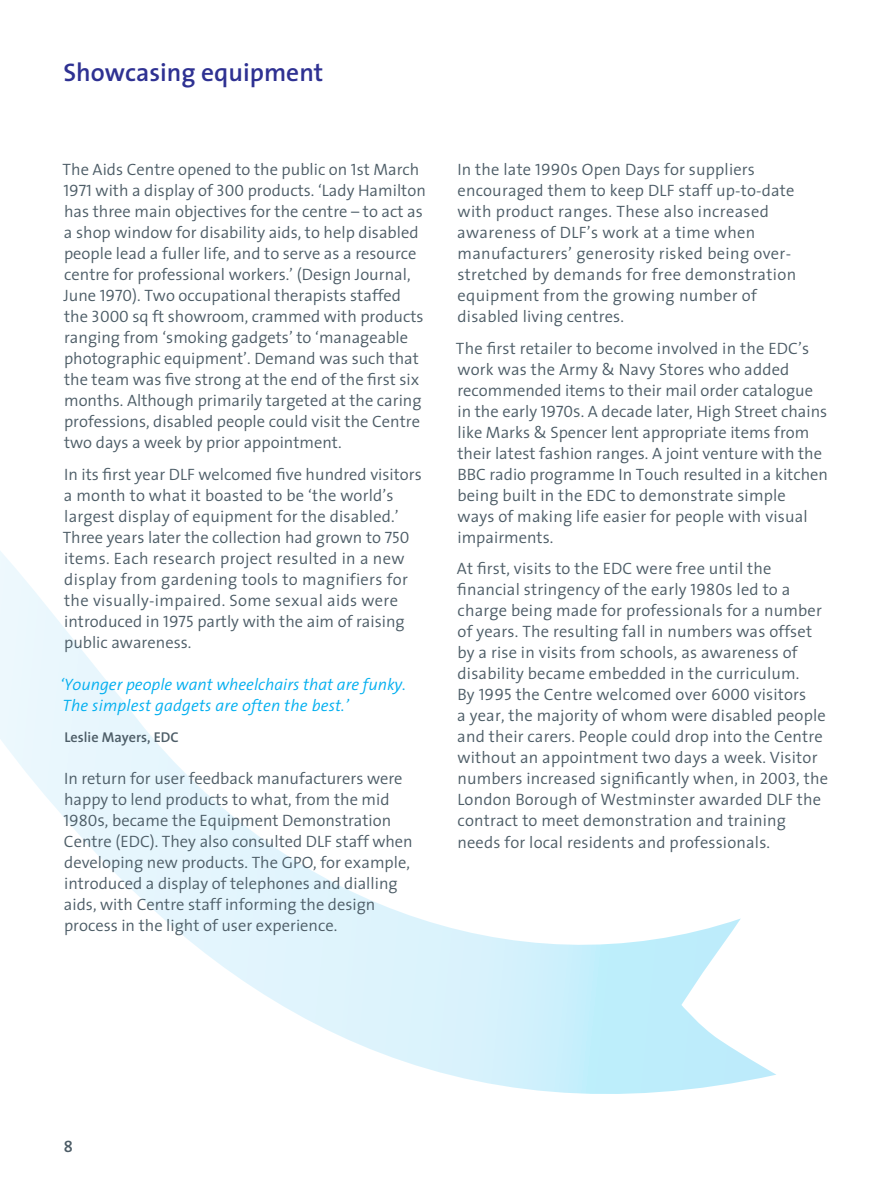
<style>
.page{position:relative;width:893px;height:1191px;background:#fff}
.page>*{position:absolute;margin:0;border:0;box-sizing:border-box;transform-origin:0 0}
.t1{font:600 25.5px "The Sans";color:#2e3192}
.t2{font:300 16.5px/21px "The Sans";color:#4c5c66}
.t3{font:300 16.5px/21px "The Sans";letter-spacing:.02em;color:#4c5c66}
.t4{font:italic 300 16.5px/21px "The Sans";color:#00aeef}
.t5{font:16.5px "The Sans Semi Bold Caps";color:#4c5c66}
.t6{font:600 14.25px "The Sans";color:#4c5c66}
.s1{font-family:"The Sans Semi Light Caps";font-weight:400}
</style>
<div class="page">
<svg style="left:0;top:551px;width:776px;height:543px"></svg>
<h1 class="t1" style="left:63px;top:51px;width:262px">Showcasing equipment</h1>
<p class="t2" style="left:63px;top:158px;width:365px">The Aids Centre opened to the public on <span class="s1">1</span>st March <span class="s1">1971</span> with a display of <span class="s1">300</span> products. ‘Lady Hamilton has three main objectives for the centre – to act as a shop window for disability aids, to help disabled people lead a fuller life, and to serve as a resource centre for professional workers.’ (Design Journal, June <span class="s1">1970</span>). Two occupational therapists staffed the <span class="s1">3000</span> sq ft showroom, crammed with products ranging from ‘smoking gadgets’ to ‘manageable photographic equipment’. Demand was such that the team was five strong at the end of the first six months. Although primarily targeted at the caring professions, disabled people could visit the Centre two days a week by prior appointment.</p>
<p class="t2" style="left:63px;top:463px;width:361px">In its first year DLF welcomed five hundred visitors a month to what it boasted to be ‘the world’s largest display of equipment for the disabled.’ Three years later the collection had grown to <span class="s1">750 </span>items. Each research project resulted in a new display from gardening tools to magnifiers for the visually-impaired. Some sexual aids were introduced in <span class="s1">1975</span> partly with the aim of raising public awareness.</p>
<p class="t4" style="left:60px;top:673px;width:347px">‘Younger people want wheelchairs that are funky.<br>The simplest gadgets are often the best.’</p>
<p class="t6" style="left:64px;top:725px;width:116px">Leslie Mayers, EDC</p>
<p class="t2" style="left:63px;top:767px;width:351px">In return for user feedback manufacturers were happy to lend products to what, from the mid <span class="s1">1980s</span>, became the Equipment Demonstration Centre (EDC). They also consulted DLF staff when developing new products. The GPO, for example, introduced a display of telephones and dialling aids, with Centre staff informing the design process in the light of user experience.</p>
<p class="t3" style="left:457px;top:158px;width:340px">In the late <span class="s1">1990s</span> Open Days for suppliers encouraged them to keep DLF staff up-to-date with product ranges. These also increased awareness of DLF’s work at a time when manufacturers’ generosity risked being over&shy;stretched by demands for free demonstration equipment from the growing number of disabled living centres.</p>
<p class="t2" style="left:456px;top:337px;width:374px">The first retailer to become involved in the EDC’s work was the Army &amp; Navy Stores who added recommended items to their mail order catalogue in the early <span class="s1">1970s</span>. A decade later, High Street chains like Marks &amp; Spencer lent appropriate items from their latest fashion ranges. A joint venture with the BBC radio programme In Touch resulted in a kitchen being built in the EDC to demonstrate simple<br>ways of making life easier for people with visual impairments.</p>
<p class="t2" style="left:457px;top:558px;width:373px">At first, visits to the EDC were free until the financial stringency of the early <span class="s1">1980s</span> led to a charge being made for professionals for a number of years. The resulting fall in numbers was offset by a rise in visits from schools, as awareness of disability became embedded in the curriculum.<br>By <span class="s1">1995</span> the Centre welcomed over <span class="s1">6000</span> visitors<br>a year, the majority of whom were disabled people and their carers. People could drop into the Centre without an appointment two days a week. Visitor numbers increased significantly when, in <span class="s1">2003</span>, the London Borough of Westminster awarded DLF the contract to meet demonstration and training needs for local residents and professionals.</p>
<p class="t5" style="left:64px;top:1132px;width:11px">8</p>
</div>
